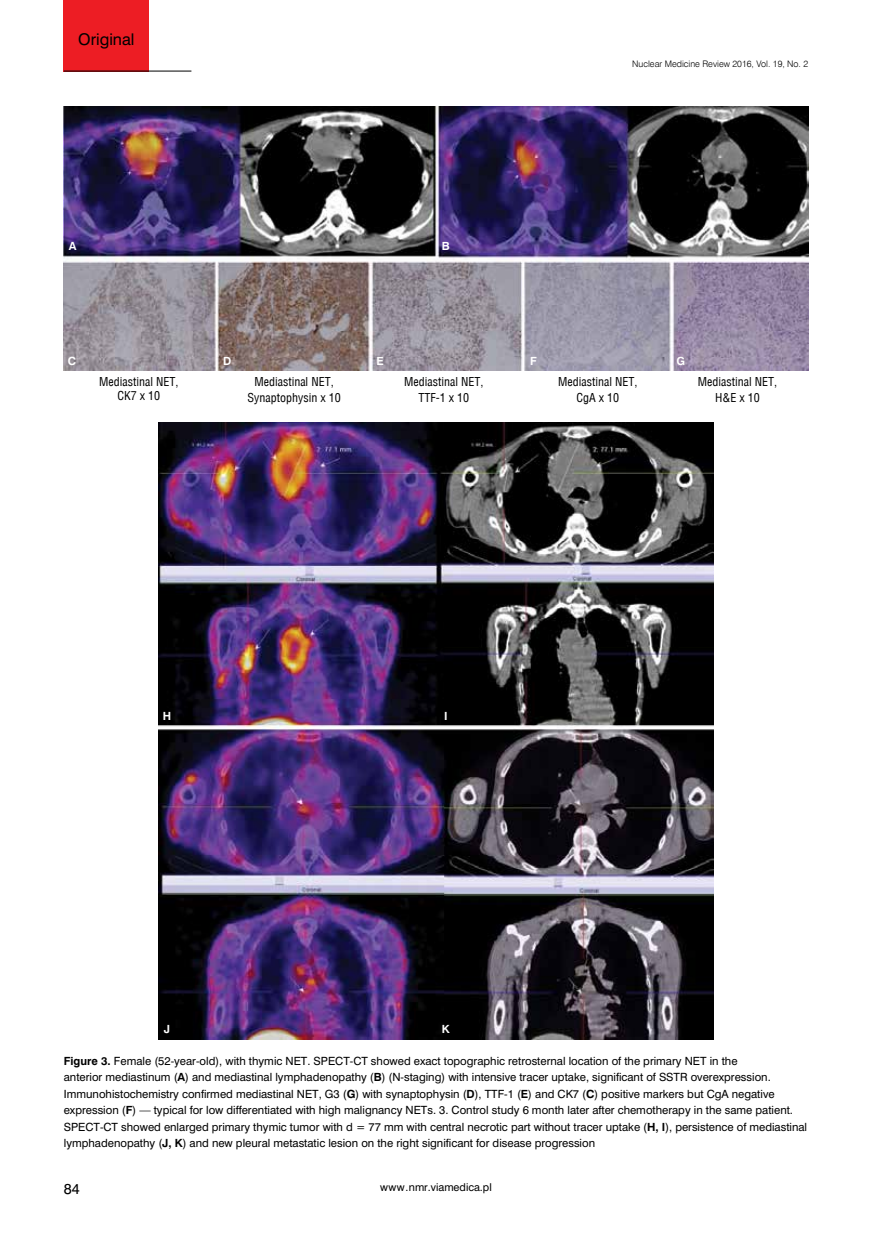
<style>
.page{position:relative;width:872px;height:1234px;background:#fff}
.page>*{position:absolute;margin:0;border:0;box-sizing:border-box;transform-origin:0 0}
.t1{font:15px "Swis 721 PL";color:#000}
.t2{font:13.5px "Swis 721 PL";color:#000}
.t3{font:12px/16.5px "Switzerland Condensed";color:#000;text-align:center}
.t4{font:10.5px/16.5px "Swis 721 PL";color:#000}
.t5{font:700 10.5px "Swis 721 PL";color:#fff}
.t6{font:10.05px "Swis 721 PL";color:#000}
.t7{font:9px "Swis 721 Lt EU";color:#000}
.s1{font-weight:700}
</style>
<div class="page">
<div style="left:64px;top:0;width:85px;height:71px;background:#ed1d24"></div>
<hr style="left:64px;top:71px;width:127px;height:1px;background:#000">
<img style="left:64px;top:106px;width:744px;height:265px">
<img style="left:159px;top:422px;width:554px;height:616px">
<h1 class="t1" style="left:78px;top:30px;width:58px">Original</h1>
<p class="t5" style="left:69px;top:239px;width:9px">A</p>
<p class="t5" style="left:442px;top:239px;width:9px">B</p>
<p class="t7" style="left:632px;top:58px;width:177px">Nuclear Medicine Review 2016, Vol. 19, No. 2</p>
<p class="t5" style="left:68px;top:354px;width:10px">C</p>
<p class="t5" style="left:223px;top:354px;width:10px">D</p>
<p class="t5" style="left:376px;top:354px;width:9px">E</p>
<p class="t5" style="left:530px;top:354px;width:8px">F</p>
<p class="t5" style="left:676px;top:354px;width:10px">G</p>
<p class="t3" style="left:99px;top:374px;width:81px;line-height:14.4px">Mediastinal NET,<br>CK7 x 10</p>
<p class="t3" style="left:247px;top:373px;width:95px">Mediastinal NET,<br>Synaptophysin x 10</p>
<p class="t3" style="left:404px;top:373px;width:81px">Mediastinal NET,<br>TTF-1 x 10</p>
<p class="t3" style="left:558px;top:373px;width:81px">Mediastinal NET,<br>CgA x 10</p>
<p class="t3" style="left:698px;top:373px;width:81px">Mediastinal NET,<br>H&amp;E x 10</p>
<p class="t5" style="left:163px;top:709px;width:10px">H</p>
<p class="t5" style="left:164px;top:1022px;width:8px">J</p>
<p class="t5" style="left:444px;top:709px;width:5px">I</p>
<p class="t5" style="left:442px;top:1022px;width:9px">K</p>
<p class="t4" style="left:64px;top:1052px;width:745px"><span class="s1">Figure 3.</span> Female (52-year-old), with thymic NET. SPECT-CT showed exact topographic retrosternal location of the primary NET in the<br>anterior mediastinum (<span class="s1">A</span>) and mediastinal lymphadenopathy (<span class="s1">B</span>) (N-staging) with intensive tracer uptake, significant of SSTR overexpression.<br>Immunohistochemistry confirmed mediastinal NET, G3 (<span class="s1">G</span>) with synaptophysin (<span class="s1">D</span>), TTF-1 (<span class="s1">E</span>) and CK7 (<span class="s1">C</span>) positive markers but CgA negative expression (<span class="s1">F</span>) — typical for low differentiated with high malignancy NETs. 3. Control study 6 month later after chemotherapy in the same patient.<br>SPECT-CT showed enlarged primary thymic tumor with d = 77 mm with central necrotic part without tracer uptake (<span class="s1">H, I</span>), persistence of mediastinal lymphadenopathy (<span class="s1">J, K</span>) and new pleural metastatic lesion on the right significant for disease progression</p>
<p class="t2" style="left:64px;top:1179px;width:17px">84</p>
<p class="t6" style="left:380px;top:1180px;width:113px">www.nmr.viamedica.pl</p>
</div>
